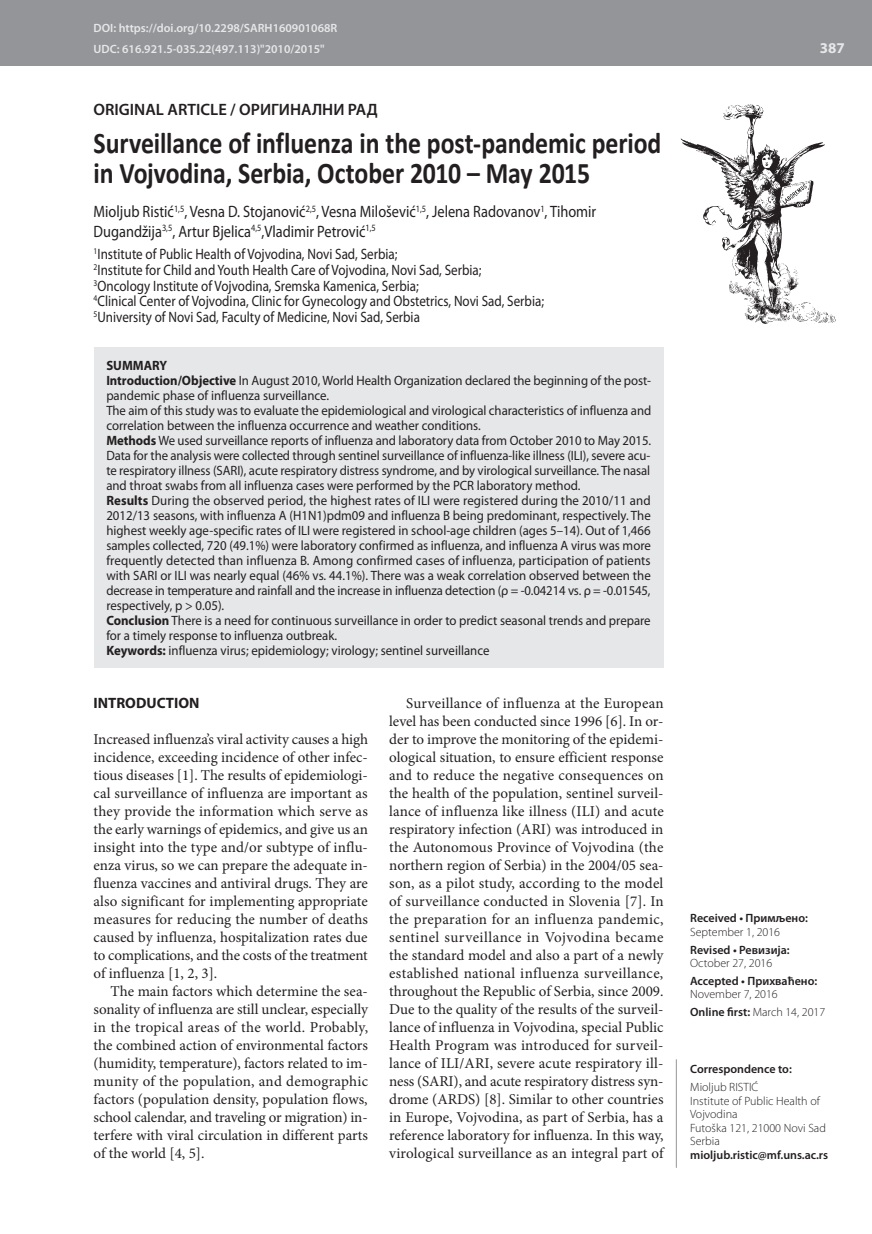
<style>
.page{position:relative;width:872px;height:1234px;background:#fff}
.page>*{position:absolute;margin:0;border:0;box-sizing:border-box;transform-origin:0 0}
.t1{font:700 30px/30px "Calibri";letter-spacing:-.005em;color:#231f20;scale:.86 1}
.t2{font:16.5px/19.5px "Myriad Pro";color:#231f20;scale:.87 1}
.t3{font:600 16.5px "Myriad Pro";color:#231f20}
.t4{font:15px/18px "Minion Pro";color:#231f20;text-align:justify}
.t5{font:15px/15.8px "Myriad Pro";color:#231f20;scale:.87 1}
.t6{font:700 15px "Myriad Pro";color:#231f20}
.t7{font:700 15px "Myriad Pro";color:#e6e7e9}
.t8{font:13.5px/15px "Myriad Pro";color:#231f20;scale:.95 1}
.t9{font:300 12px/13.5px "Myriad Pro";color:#231f20}
.t10{font:600 12px "Myriad Pro";color:#231f20}
.t11{font:600 12px/21.3px "Myriad Pro";color:#e6e7e9}
.s1{font-weight:700}
.s2{font-weight:600}
</style>
<div class="page">
<div style="left:0;top:0;width:872px;height:66px;background:#939598"></div>
<svg style="left:680px;top:104px;width:156px;height:221px"></svg>
<hr style="left:676px;top:1059px;width:1px;height:108px;background:#939598">
<div style="left:94px;top:347px;width:569px;height:320px;background:#e6e7e9"></div>
<p class="t11" style="left:94px;top:17px;width:245px">DOI: https://doi.org/10.2298/SARH160901068R<br>UDC: 616.921.5-035.22(497.113)"2010/2015"</p>
<p class="t3" style="left:94px;top:98px;width:286px">ORIGINAL ARTICLE / ОРИГИНАЛНИ РАД</p>
<h1 class="t1" style="left:94px;top:128px;width:662px">Surveillance of influenza in the post-pandemic period in Vojvodina, Serbia, October 2010 – May 2015</h1>
<p class="t2" style="left:94px;top:202px;width:579px">Mioljub Ristić<sup>1,5</sup>, Vesna D. Stojanović<sup>2,5</sup>, Vesna Milošević<sup>1,5</sup>, Jelena Radovanov<sup>1</sup>, Tihomir<br>Dugandžija<sup>3,5</sup>, Artur Bjelica<sup>4,5</sup>,Vladimir Petrović<sup>1,5</sup></p>
<p class="t5" style="left:94px;top:246px;width:519px"><sup>1</sup>Institute of Public Health of Vojvodina, Novi Sad, Serbia;<br><sup>2</sup>Institute for Child and Youth Health Care of Vojvodina, Novi Sad, Serbia;<br><sup>3</sup>Oncology Institute of Vojvodina, Sremska Kamenica, Serbia;<br><sup>4</sup>Clinical Center of Vojvodina, Clinic for Gynecology and Obstetrics, Novi Sad, Serbia; <sup>5</sup>University of Novi Sad, Faculty of Medicine, Novi Sad, Serbia</p>
<p class="t8" style="left:106px;top:357px;width:575px"><span class="s1">SUMMARY<br>Introduction/Objective</span> In August 2010, World Health Organization declared the beginning of the post&shy;pandemic phase of influenza surveillance.<br>The aim of this study was to evaluate the epidemiological and virological characteristics of influenza and correlation between the influenza occurrence and weather conditions.<br><span class="s1">Methods</span> We used surveillance reports of influenza and laboratory data from October 2010 to May 2015.<br>Data for the analysis were collected through sentinel surveillance of influenza-like illness (ILI), severe acu&shy;te respiratory illness (SARI), acute respiratory distress syndrome, and by virological surveillance. The nasal and throat swabs from all influenza cases were performed by the PCR laboratory method.<br><span class="s1">Results</span> During the observed period, the highest rates of ILI were registered during the 2010/11 and 2012/13 seasons, with influenza A (H1N1)pdm09 and influenza B being predominant, respectively. The highest weekly age-specific rates of ILI were registered in school-age children (ages 5–14). Out of 1,466 samples collected, 720 (49.1%) were laboratory confirmed as influenza, and influenza A virus was more frequently detected than influenza B. Among confirmed cases of influenza, participation of patients with SARI or ILI was nearly equal (46% vs. 44.1%). There was a weak correlation observed between the decrease in temperature and rainfall and the increase in influenza detection (ρ = -0.04214 vs. ρ = -0.01545, respectively, p &gt; 0.05).<br><span class="s1">Conclusion</span> There is a need for continuous surveillance in order to predict seasonal trends and prepare for a timely response to influenza outbreak.<br><span class="s1">Keywords:</span> influenza virus; epidemiology; virology; sentinel surveillance</p>
<p class="t6" style="left:94px;top:693px;width:107px">INTRODUCTION</p>
<p class="t4" style="left:94px;top:730px;width:276px">Increased influenza’s viral activity causes a high incidence, exceeding incidence of other infec&shy;tious diseases [1]. The results of epidemiologi&shy;cal surveillance of influenza are important as they provide the information which serve as the early warnings of epidemics, and give us an insight into the type and/or subtype of influ&shy;enza virus, so we can prepare the adequate in&shy;fluenza vaccines and antiviral drugs. They are also significant for implementing appropriate measures for reducing the number of deaths caused by influenza, hospitalization rates due to complications, and the costs of the treatment of influenza [1, 2, 3].</p>
<p class="t4" style="left:94px;top:982px;width:276px;text-indent:17px">The main factors which determine the sea&shy;sonality of influenza are still unclear, especially in the tropical areas of the world. Probably, the combined action of environmental factors (humidity, temperature), factors related to im&shy;munity of the population, and demographic factors (population density, population flows, school calendar, and traveling or migration) in&shy;terfere with viral circulation in different parts of the world [4, 5].</p>
<p class="t4" style="left:389px;top:694px;width:276px;text-indent:17px">Surveillance of influenza at the European level has been conducted since 1996 [6]. In or&shy;der to improve the monitoring of the epidemi&shy;ological situation, to ensure efficient response and to reduce the negative consequences on the health of the population, sentinel surveil&shy;lance of influenza like illness (ILI) and acute respiratory infection (ARI) was introduced in the Autonomous Province of Vojvodina (the northern region of Serbia) in the 2004/05 sea&shy;son, as a pilot study, according to the model of surveillance conducted in Slovenia [7]. In the preparation for an influenza pandemic, sentinel surveillance in Vojvodina became the standard model and also a part of a newly established national influenza surveillance, throughout the Republic of Serbia, since 2009.<br>Due to the quality of the results of the surveil&shy;lance of influenza in Vojvodina, special Public Health Program was introduced for surveil&shy;lance of ILI/ARI, severe acute respiratory ill&shy;ness (SARI), and acute respiratory distress syn&shy;drome (ARDS) [8]. Similar to other countries in Europe, Vojvodina, as part of Serbia, has a reference laboratory for influenza. In this way, virological surveillance as an integral part of</p>
<p class="t7" style="left:820px;top:38px;width:26px">387</p>
<p class="t10" style="left:690px;top:910px;width:119px">Received • Примљено:</p>
<p class="t9" style="left:690px;top:924px;width:91px">September 1, 2016</p>
<p class="t10" style="left:690px;top:941px;width:101px">Revised • Ревизија:</p>
<p class="t9" style="left:690px;top:956px;width:84px">October 27, 2016</p>
<p class="t10" style="left:690px;top:972px;width:129px">Accepted • Прихваћено:</p>
<p class="t9" style="left:690px;top:985px;width:137px;line-height:17.7px">November 7, 2016<br><span class="s2">Online first:</span> March 14, 2017</p>
<p class="t10" style="left:690px;top:1061px;width:103px">Correspondence to:</p>
<p class="t9" style="left:690px;top:1080px;width:137px">Mioljub RISTIĆ<br>Institute of Public Health of<br>Vojvodina<br>Futoška 121, 21000 Novi Sad<br>Serbia</p>
<p class="t10" style="left:690px;top:1146px;width:140px">mioljub.ristic@mf.uns.ac.rs</p>
</div>
